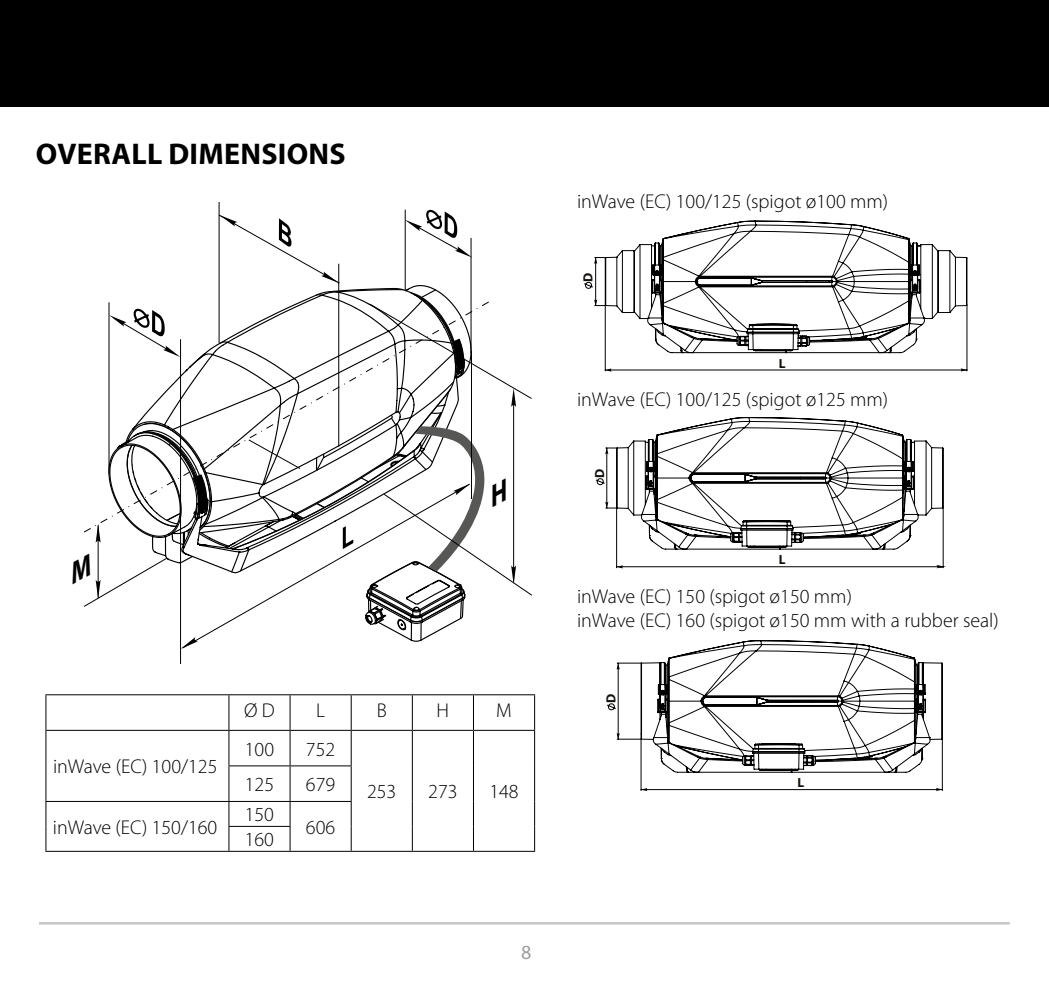
<style>
.page{position:relative;width:1049px;height:993px;background:#fff}
.page>*{position:absolute;margin:0;border:0;box-sizing:border-box;transform-origin:0 0}
.t1{font:700 30px "Myriad Pro";letter-spacing:.01em;color:#000}
.t2{font:300 20px/24px "Myriad Pro";color:#000}
.t3{font:20px "Myriad Pro";color:#9d9d9c}
.t4{font:700 13.25px "Myriad Pro";color:#12100b}
</style>
<div class="page">
<div style="left:0;top:0;width:1049px;height:106px;background:#000"></div>
<hr style="left:39px;top:921px;width:971px;height:3px;background:#c6c6c6">
<svg style="left:485px;top:303px;width:47px;height:293px"></svg>
<svg style="left:511px;top:388px;width:5px;height:19px"></svg>
<svg style="left:511px;top:565px;width:5px;height:19px"></svg>
<svg style="left:108px;top:202px;width:377px;height:446px"></svg>
<hr style="left:605px;top:305px;width:1px;height:66px;background:#000">
<hr style="left:966px;top:305px;width:1px;height:66px;background:#000">
<hr style="left:605px;top:369px;width:362px;height:1px;background:#000">
<svg style="left:604px;top:220px;width:363px;height:133px"></svg>
<svg style="left:960px;top:368px;width:7px;height:3px"></svg>
<svg style="left:605px;top:368px;width:7px;height:3px"></svg>
<svg style="left:584px;top:257px;width:22px;height:49px"></svg>
<hr style="left:616px;top:507px;width:1px;height:60px;background:#000">
<hr style="left:943px;top:507px;width:1px;height:60px;background:#000">
<hr style="left:617px;top:566px;width:326px;height:1px;background:#000">
<svg style="left:595px;top:447px;width:21px;height:61px"></svg>
<svg style="left:616px;top:417px;width:328px;height:132px"></svg>
<svg style="left:936px;top:565px;width:9px;height:3px"></svg>
<svg style="left:617px;top:565px;width:6px;height:3px"></svg>
<hr style="left:942px;top:738px;width:1px;height:52px;background:#000">
<hr style="left:641px;top:738px;width:1px;height:52px;background:#000">
<hr style="left:641px;top:788px;width:301px;height:1px;background:#000">
<svg style="left:607px;top:640px;width:336px;height:132px"></svg>
<svg style="left:935px;top:787px;width:7px;height:4px"></svg>
<svg style="left:641px;top:787px;width:7px;height:4px"></svg>
<hr style="left:45px;top:694px;width:184px;height:1px;background:#000">
<hr style="left:45px;top:695px;width:1px;height:34px;background:#000">
<hr style="left:229px;top:694px;width:61px;height:1px;background:#000">
<hr style="left:228px;top:695px;width:1px;height:34px;background:#000">
<hr style="left:290px;top:694px;width:61px;height:1px;background:#000">
<hr style="left:290px;top:695px;width:1px;height:34px;background:#000">
<hr style="left:351px;top:694px;width:61px;height:1px;background:#000">
<hr style="left:351px;top:695px;width:1px;height:34px;background:#000">
<hr style="left:412px;top:694px;width:61px;height:1px;background:#000">
<hr style="left:412px;top:695px;width:1px;height:34px;background:#000">
<hr style="left:473px;top:694px;width:62px;height:1px;background:#000">
<hr style="left:473px;top:695px;width:1px;height:34px;background:#000">
<hr style="left:534px;top:695px;width:1px;height:34px;background:#000">
<hr style="left:45px;top:729px;width:184px;height:1px;background:#000">
<hr style="left:45px;top:730px;width:1px;height:35px;background:#000">
<hr style="left:229px;top:729px;width:61px;height:1px;background:#000">
<hr style="left:228px;top:730px;width:1px;height:35px;background:#000">
<hr style="left:290px;top:729px;width:61px;height:1px;background:#000">
<hr style="left:290px;top:730px;width:1px;height:35px;background:#000">
<hr style="left:351px;top:729px;width:61px;height:1px;background:#000">
<hr style="left:351px;top:730px;width:1px;height:35px;background:#000">
<hr style="left:412px;top:729px;width:61px;height:1px;background:#000">
<hr style="left:412px;top:730px;width:1px;height:35px;background:#000">
<hr style="left:473px;top:729px;width:62px;height:1px;background:#000">
<hr style="left:473px;top:730px;width:1px;height:35px;background:#000">
<hr style="left:534px;top:730px;width:1px;height:35px;background:#000">
<hr style="left:45px;top:765px;width:1px;height:35px;background:#000">
<hr style="left:228px;top:765px;width:62px;height:1px;background:#000">
<hr style="left:228px;top:766px;width:1px;height:34px;background:#000">
<hr style="left:290px;top:765px;width:62px;height:1px;background:#000">
<hr style="left:290px;top:766px;width:1px;height:34px;background:#000">
<hr style="left:351px;top:766px;width:1px;height:34px;background:#000">
<hr style="left:412px;top:765px;width:1px;height:36px;background:#000">
<hr style="left:473px;top:765px;width:1px;height:36px;background:#000">
<hr style="left:534px;top:765px;width:1px;height:36px;background:#000">
<hr style="left:45px;top:800px;width:184px;height:1px;background:#000">
<hr style="left:229px;top:800px;width:61px;height:1px;background:#000">
<hr style="left:290px;top:800px;width:62px;height:1px;background:#000">
<svg style="left:45px;top:801px;width:1px;height:49px"></svg>
<hr style="left:228px;top:825px;width:63px;height:1px;background:#000">
<svg style="left:228px;top:801px;width:1px;height:49px"></svg>
<svg style="left:290px;top:801px;width:1px;height:49px"></svg>
<svg style="left:351px;top:801px;width:1px;height:49px"></svg>
<svg style="left:412px;top:801px;width:1px;height:49px"></svg>
<svg style="left:473px;top:801px;width:1px;height:49px"></svg>
<svg style="left:534px;top:801px;width:1px;height:49px"></svg>
<hr style="left:45px;top:850px;width:184px;height:1px;background:#000">
<hr style="left:229px;top:850px;width:61px;height:1px;background:#000">
<hr style="left:290px;top:850px;width:61px;height:1px;background:#000">
<hr style="left:351px;top:850px;width:61px;height:1px;background:#000">
<hr style="left:412px;top:850px;width:61px;height:1px;background:#000">
<hr style="left:473px;top:850px;width:62px;height:1px;background:#000">
<svg style="left:493px;top:478px;width:13px;height:29px"></svg>
<h1 class="t1" style="left:36px;top:135px;width:312px">OVERALL DIMENSIONS</h1>
<p class="t2" style="left:244px;top:698px;width:32px">Ø D</p>
<p class="t2" style="left:316px;top:698px;width:10px">L</p>
<p class="t2" style="left:377px;top:698px;width:12px">B</p>
<p class="t2" style="left:437px;top:698px;width:14px">H</p>
<p class="t2" style="left:496px;top:698px;width:17px">M</p>
<p class="t2" style="left:53px;top:754px;width:166px">inWave (EC) 100/125</p>
<p class="t2" style="left:53px;top:815px;width:166px">inWave (EC) 150/160</p>
<p class="t2" style="left:245px;top:737px;width:31px">100</p>
<p class="t2" style="left:306px;top:737px;width:31px">752</p>
<p class="t2" style="left:245px;top:772px;width:31px">125</p>
<p class="t2" style="left:306px;top:772px;width:31px">679</p>
<p class="t2" style="left:245px;top:802px;width:31px">150</p>
<p class="t2" style="left:245px;top:827px;width:31px">160</p>
<p class="t2" style="left:306px;top:815px;width:31px">606</p>
<p class="t2" style="left:367px;top:779px;width:31px">253</p>
<p class="t2" style="left:428px;top:779px;width:31px">273</p>
<p class="t2" style="left:489px;top:779px;width:31px">148</p>
<p class="t3" style="left:521px;top:939px;width:12px">8</p>
<p class="t2" style="left:577px;top:189px;width:313px">inWave (EC) 100/125 (spigot ø100 mm)</p>
<p class="t4" style="left:579px;top:281px;width:11px;rotate:-90deg">D</p>
<p class="t4" style="left:779px;top:354px;width:8px">L</p>
<p class="t2" style="left:577px;top:387px;width:313px">inWave (EC) 100/125 (spigot ø125 mm)</p>
<p class="t4" style="left:591px;top:478px;width:11px;rotate:-90deg">D</p>
<p class="t4" style="left:779px;top:550px;width:8px">L</p>
<p class="t2" style="left:577px;top:584px;width:423px">inWave (EC) 150 (spigot ø150 mm)<br>inWave (EC) 160 (spigot ø150 mm with a rubber seal)</p>
<p class="t4" style="left:602px;top:703px;width:11px;rotate:-90deg">D</p>
<p class="t4" style="left:797px;top:773px;width:8px">L</p>
</div>
